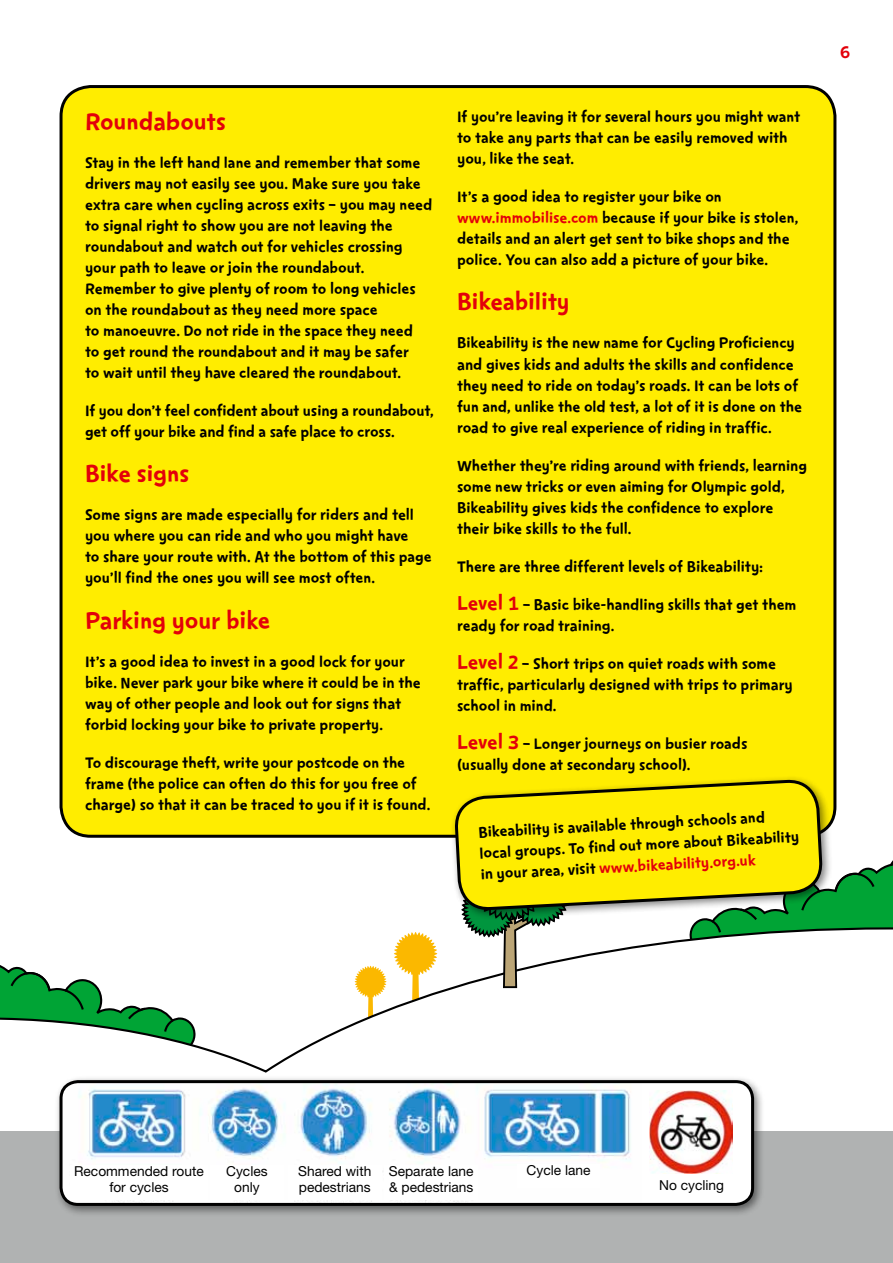
<style>
.page{position:relative;width:893px;height:1263px;background:#fff}
.page>*{position:absolute;margin:0;border:0;box-sizing:border-box;transform-origin:0 0}
.t1{font:28.5px "Change 4 Life Text";letter-spacing:-.01em;color:#e3000a}
.t2{font:21px "Change 4 Life Text";color:#e3000a}
.BUBBLE_SUB{font:18px/21px "Change 4 Life Text";letter-spacing:-.005em;color:#000}
.BUBBLE_SUB-2{font:13.8px/16.5px "Helvetica Neue";color:#000;text-align:center}
.s1{color:#e3000a}
.s2{font-size:24px;color:#e3000a}
</style>
<div class="page">
<svg style="left:692px;top:787px;width:201px;height:139px"></svg>
<svg style="left:0;top:926px;width:893px;height:147px"></svg>
<svg style="left:461px;top:921px;width:110px;height:68px"></svg>
<div style="left:0;top:1131px;width:893px;height:132px;background:#b0b2b2"></div>
<div style="left:61px;top:87px;width:774px;height:749px;background:#ffed00;border-radius:30px"></div>
<div style="left:450px;top:775px;width:383px;height:146px;background:#000;opacity:.5"></div>
<svg style="left:455px;top:775px;width:367px;height:135px"></svg>
<div style="left:54px;top:1075px;width:711px;height:142px;background:#000;opacity:.5"></div>
<div style="left:61px;top:1082px;width:692px;height:122px;background:#fff;border-radius:17px"></div>
<img style="left:61px;top:1082px;width:570px;height:122px">
<div style="left:60px;top:1080px;width:694px;height:126px;border:3px solid #000;border-radius:17px"></div>
<div style="left:518px;top:1164px;width:82px;height:24px;background:#fff"></div>
<div style="left:384px;top:1165px;width:94px;height:34px;background:#fff"></div>
<div style="left:70px;top:1165px;width:138px;height:34px;background:#fff"></div>
<div style="left:210px;top:1165px;width:74px;height:34px;background:#fff"></div>
<div style="left:288px;top:1165px;width:94px;height:34px;background:#fff"></div>
<img style="left:650px;top:1091px;width:83px;height:82px">
<h3 class="t1" style="left:85px;top:110px;width:142px">Roundabouts</h3>
<p class="BUBBLE_SUB" style="left:85px;top:153px;width:349px">Stay in the left hand lane and remember that some drivers may not easily see you. Make sure you take extra care when cycling across exits – you may need to signal right to show you are not leaving the roundabout and watch out for vehicles crossing your path to leave or join the roundabout.<br>Remember to give plenty of room to long vehicles on the roundabout as they need more space<br>to manoeuvre. Do not ride in the space they need<br>to get round the roundabout and it may be safer<br>to wait until they have cleared the roundabout.</p>
<p class="BUBBLE_SUB" style="left:85px;top:401px;width:350px">If you don’t feel confident about using a roundabout, get off your bike and find a safe place to cross.</p>
<h3 class="t1" style="left:85px;top:463px;width:106px">Bike signs</h3>
<p class="BUBBLE_SUB" style="left:85px;top:506px;width:348px">Some signs are made especially for riders and tell you where you can ride and who you might have<br>to share your route with. At the bottom of this page you’ll find the ones you will see most often.</p>
<h3 class="t1" style="left:85px;top:609px;width:187px">Parking your bike</h3>
<p class="BUBBLE_SUB" style="left:85px;top:652px;width:337px">It’s a good idea to invest in a good lock for your bike. Never park your bike where it could be in the way of other people and look out for signs that forbid locking your bike to private property.</p>
<p class="BUBBLE_SUB" style="left:85px;top:753px;width:347px">To discourage theft, write your postcode on the frame (the police can often do this for you free of charge) so that it can be traced to you if it is found.</p>
<p class="BUBBLE_SUB" style="left:457px;top:107px;width:345px">If you’re leaving it for several hours you might want to take any parts that can be easily removed with you, like the seat.</p>
<p class="BUBBLE_SUB" style="left:457px;top:187px;width:343px">It’s a good idea to register your bike on <span class="s1">www.immobilise.com</span> because if your bike is stolen, details and an alert get sent to bike shops and the police. You can also add a picture of your bike.</p>
<h3 class="t1" style="left:457px;top:291px;width:114px">Bikeability</h3>
<p class="BUBBLE_SUB" style="left:457px;top:334px;width:346px">Bikeability is the new name for Cycling Proficiency and gives kids and adults the skills and confidence they need to ride on today’s roads. It can be lots of fun and, unlike the old test, a lot of it is done on the road to give real experience of riding in traffic.</p>
<p class="BUBBLE_SUB" style="left:457px;top:456px;width:351px">Whether they’re riding around with friends, learning some new tricks or even aiming for Olympic gold, Bikeability gives kids the confidence to explore their bike skills to the full.</p>
<p class="BUBBLE_SUB" style="left:457px;top:557px;width:308px">There are three different levels of Bikeability:</p>
<p class="BUBBLE_SUB" style="left:457px;top:595px;width:341px"><span class="s2">Level 1</span> – Basic bike-handling skills that get them ready for road training.</p>
<p class="BUBBLE_SUB" style="left:457px;top:654px;width:337px"><span class="s2">Level 2</span> – Short trips on quiet roads with some traffic, particularly designed with trips to primary school in mind.</p>
<p class="BUBBLE_SUB" style="left:457px;top:734px;width:292px"><span class="s2">Level 3</span> – Longer journeys on busier roads (usually done at secondary school).</p>
<p class="BUBBLE_SUB" style="left:478px;top:823px;width:321px;rotate:-3deg">Bikeability is available through schools and local groups. To find out more about Bikeability in your area, visit <span class="s1">www.bikeability.org.uk</span></p>
<p class="t2" style="left:840px;top:44px;width:12px">6</p>
<p class="BUBBLE_SUB-2" style="left:74px;top:1163px;width:131px">Recommended route for cycles</p>
<p class="BUBBLE_SUB-2" style="left:226px;top:1163px;width:43px">Cycles only</p>
<p class="BUBBLE_SUB-2" style="left:298px;top:1163px;width:75px;text-align:left">Shared with pedestrians</p>
<p class="BUBBLE_SUB-2" style="left:389px;top:1163px;width:86px;text-align:left">Separate lane &amp; pedestrians</p>
<p class="BUBBLE_SUB-2" style="left:527px;top:1161px;width:65px">Cycle lane</p>
<p class="BUBBLE_SUB-2" style="left:659px;top:1176px;width:66px">No cycling</p>
</div>
